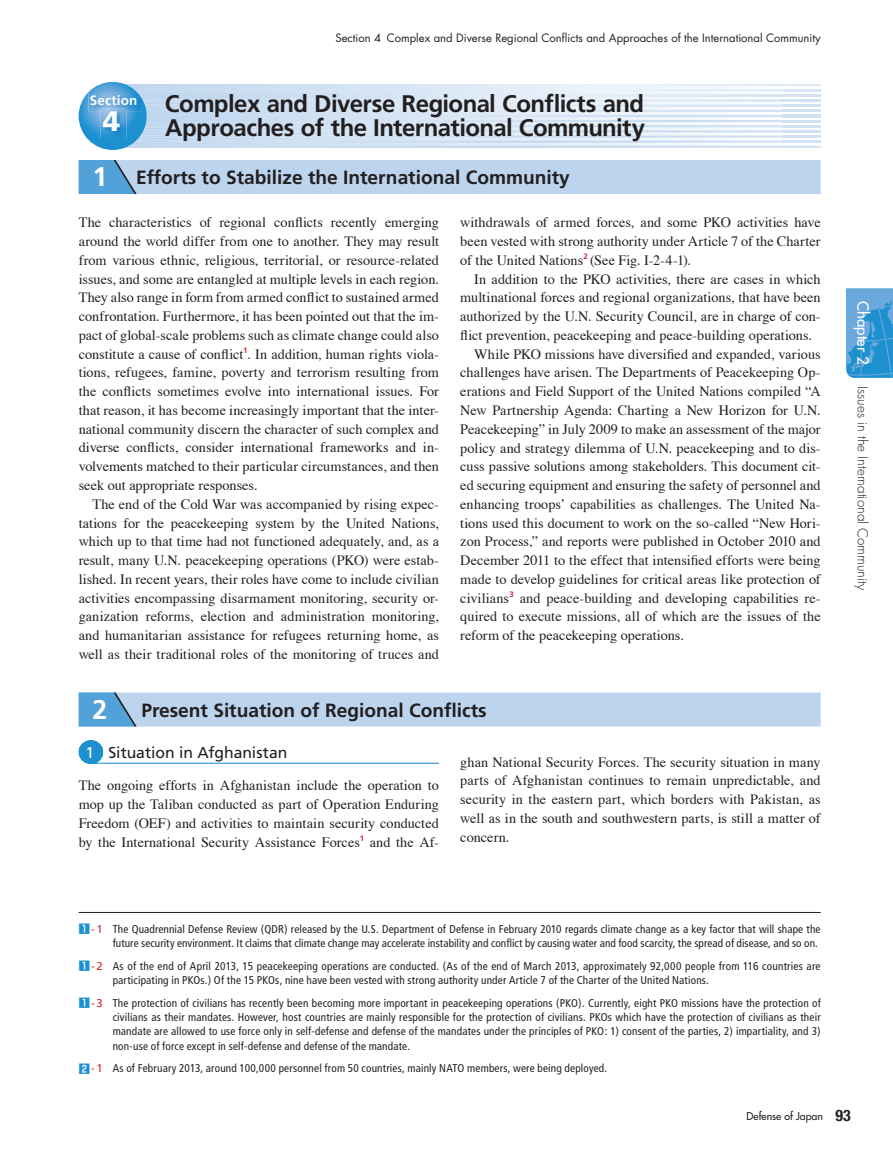
<style>
.page{position:relative;width:893px;height:1149px;background:#fff}
.page>*{position:absolute;margin:0;border:0;box-sizing:border-box;transform-origin:0 0}
.t1{font:900 28.5px "Frutiger";color:#fff}
.t2{font:700 27px "Frutiger";color:#fff}
.t3{font:700 24px/24px "Frutiger";letter-spacing:-.025em;color:#231f20}
.t4{font:700 19.2px "Frutiger";color:#231f20}
.t5{font:700 condensed 15.9px "Helvetica Neue";color:#231f20}
.t6{font:15.75px "Frutiger";color:#231f20}
.t7{font:15px "Futura";color:#fff}
.t8{font:14.25px/18.8px "Times";color:#231f20;text-align:justify}
.t9{font:300 13.5px "Futura";color:#231f20}
.t10{font:700 13.5px "Frutiger";letter-spacing:.01em;color:#fff}
.t11{font:condensed 11.25px/14.2px "Frutiger";letter-spacing:.01em;color:#231f20;text-align:right}
.t12{font:11.25px "Futura";color:#231f20}
.t13{font:10.5px "Futura";color:#231f20}
.s1{color:#fff}
.s2{font-family:"Shin Go Pro De";font-weight:700;font-stretch:normal;color:#1d90d0}
.s3{font-stretch:normal;color:#d1232a}
</style>
<div class="page">
<div style="left:79px;top:160px;width:742px;height:34px;background:#bcd4ee"></div>
<svg style="left:79px;top:82px;width:742px;height:68px"></svg>
<div style="left:79px;top:692px;width:742px;height:34px;background:#bcd4ee"></div>
<svg style="left:90px;top:740px;width:2px;height:22px"></svg>
<hr style="left:89px;top:762px;width:350px;height:1px;background:#1d90d0">
<svg style="left:79px;top:160px;width:58px;height:34px"></svg>
<svg style="left:79px;top:692px;width:58px;height:34px"></svg>
<hr style="left:79px;top:911px;width:742px;height:1px;background:#231f20">
<svg style="left:846px;top:288px;width:47px;height:90px;background:#479ed6"></svg>
<p class="t10" style="left:90px;top:93px;width:49px">Section</p>
<p class="t1" style="left:103px;top:104px;width:19px">4</p>
<p class="t12" style="left:335px;top:30px;width:487px">Section 4 Complex and Diverse Regional Conflicts and Approaches of the International Community</p>
<p class="t3" style="left:165px;top:92px;width:482px">Complex and Diverse Regional Conflicts and<br>Approaches of the International Community</p>
<p class="t2" style="left:92px;top:161px;width:17px">1</p>
<p class="t4" style="left:136px;top:166px;width:435px">Efforts to Stabilize the International Community</p>
<p class="t8" style="left:79px;top:214px;width:362px">The characteristics of regional conflicts recently emerging</p>
<p class="t8" style="left:79px;top:233px;width:362px">around the world differ from one to another. They may result</p>
<p class="t8" style="left:79px;top:251px;width:362px">from various ethnic, religious, territorial, or resource-related</p>
<p class="t8" style="left:79px;top:270px;width:362px">issues, and some are entangled at multiple levels in each region.</p>
<p class="t8" style="left:79px;top:289px;width:362px">They also range in form from armed conflict to sustained armed</p>
<p class="t8" style="left:79px;top:308px;width:362px">confrontation. Furthermore, it has been pointed out that the im-</p>
<p class="t8" style="left:79px;top:326px;width:362px">pact of global-scale problems such as climate change could also</p>
<p class="t8" style="left:79px;top:345px;width:362px">constitute a cause of conflict<sup>1</sup>. In addition, human rights viola-</p>
<p class="t8" style="left:79px;top:364px;width:362px">tions, refugees, famine, poverty and terrorism resulting from</p>
<p class="t8" style="left:79px;top:383px;width:362px">the conflicts sometimes evolve into international issues. For</p>
<p class="t8" style="left:79px;top:401px;width:362px">that reason, it has become increasingly important that the inter-</p>
<p class="t8" style="left:79px;top:420px;width:362px">national community discern the character of such complex and</p>
<p class="t8" style="left:79px;top:439px;width:362px">diverse conflicts, consider international frameworks and in-</p>
<p class="t8" style="left:79px;top:458px;width:362px">volvements matched to their particular circumstances, and then</p>
<p class="t8" style="left:79px;top:476px;width:180px">seek out appropriate responses.</p>
<p class="t8" style="left:92px;top:495px;width:348px">The end of the Cold War was accompanied by rising expec-</p>
<p class="t8" style="left:79px;top:514px;width:362px">tations for the peacekeeping system by the United Nations,</p>
<p class="t8" style="left:79px;top:533px;width:362px">which up to that time had not functioned adequately, and, as a</p>
<p class="t8" style="left:79px;top:551px;width:362px">result, many U.N. peacekeeping operations (PKO) were estab-</p>
<p class="t8" style="left:79px;top:570px;width:362px">lished. In recent years, their roles have come to include civilian</p>
<p class="t8" style="left:79px;top:589px;width:362px">activities encompassing disarmament monitoring, security or-</p>
<p class="t8" style="left:79px;top:608px;width:362px">ganization reforms, election and administration monitoring,</p>
<p class="t8" style="left:79px;top:626px;width:362px">and humanitarian assistance for refugees returning home, as</p>
<p class="t8" style="left:79px;top:645px;width:362px">well as their traditional roles of the monitoring of truces and</p>
<p class="t8" style="left:460px;top:214px;width:362px">withdrawals of armed forces, and some PKO activities have</p>
<p class="t8" style="left:460px;top:233px;width:362px">been vested with strong authority under Article 7 of the Charter</p>
<p class="t8" style="left:460px;top:251px;width:232px">of the United Nations<sup>2</sup> (See Fig. I-2-4-1).</p>
<p class="t8" style="left:474px;top:270px;width:348px">In addition to the PKO activities, there are cases in which</p>
<p class="t8" style="left:460px;top:289px;width:362px">multinational forces and regional organizations, that have been</p>
<p class="t8" style="left:460px;top:308px;width:362px">authorized by the U.N. Security Council, are in charge of con-</p>
<p class="t8" style="left:460px;top:326px;width:353px">flict prevention, peacekeeping and peace-building operations.</p>
<p class="t8" style="left:474px;top:345px;width:348px">While PKO missions have diversified and expanded, various</p>
<p class="t8" style="left:460px;top:364px;width:362px">challenges have arisen. The Departments of Peacekeeping Op-</p>
<p class="t8" style="left:460px;top:383px;width:362px">erations and Field Support of the United Nations compiled “A</p>
<p class="t8" style="left:460px;top:401px;width:362px">New Partnership Agenda: Charting a New Horizon for U.N.</p>
<p class="t8" style="left:460px;top:420px;width:362px">Peacekeeping” in July 2009 to make an assessment of the major</p>
<p class="t8" style="left:460px;top:439px;width:362px">policy and strategy dilemma of U.N. peacekeeping and to dis-</p>
<p class="t8" style="left:460px;top:458px;width:362px">cuss passive solutions among stakeholders. This document cit-</p>
<p class="t8" style="left:460px;top:476px;width:362px">ed securing equipment and ensuring the safety of personnel and</p>
<p class="t8" style="left:460px;top:495px;width:362px">enhancing troops’ capabilities as challenges. The United Na-</p>
<p class="t8" style="left:460px;top:514px;width:362px">tions used this document to work on the so-called “New Hori-</p>
<p class="t8" style="left:460px;top:533px;width:362px">zon Process,” and reports were published in October 2010 and</p>
<p class="t8" style="left:460px;top:551px;width:362px">December 2011 to the effect that intensified efforts were being</p>
<p class="t8" style="left:460px;top:570px;width:362px">made to develop guidelines for critical areas like protection of</p>
<p class="t8" style="left:460px;top:589px;width:362px">civilians<sup>3</sup> and peace-building and developing capabilities re-</p>
<p class="t8" style="left:460px;top:608px;width:362px">quired to execute missions, all of which are the issues of the</p>
<p class="t8" style="left:460px;top:626px;width:225px">reform of the peacekeeping operations.</p>
<p class="t2" style="left:92px;top:693px;width:17px">2</p>
<p class="t4" style="left:141px;top:698px;width:347px">Present Situation of Regional Conflicts</p>
<p class="t6" style="left:85px;top:743px;width:204px"><span class="s1">1</span> Situation in Afghanistan</p>
<p class="t8" style="left:79px;top:776px;width:362px">The ongoing efforts in Afghanistan include the operation to mop up the Taliban conducted as part of Operation Enduring Freedom (OEF) and activities to maintain security conducted by the International Security Assistance Forces<sup>1</sup> and the Af-</p>
<p class="t8" style="left:460px;top:753px;width:362px">ghan National Security Forces. The security situation in many parts of Afghanistan continues to remain unpredictable, and security in the eastern part, which borders with Pakistan, as well as in the south and southwestern parts, is still a matter of concern.</p>
<p class="t7" style="left:872px;top:301px;width:65px;rotate:90deg">Chapter 2</p>
<p class="t9" style="left:871px;top:386px;width:205px;rotate:90deg">Issues in the International Community</p>
<p class="t11" style="left:79px;top:921px;width:743px"><span class="s2">1</span><span class="s3">-1</span> The Quadrennial Defense Review (QDR) released by the U.S. Department of Defense in February 2010 regards climate change as a key factor that will shape the future security environment. It claims that climate change may accelerate instability and conflict by causing water and food scarcity, the spread of disease, and so on.</p>
<p class="t11" style="left:113px;top:958px;width:709px;text-align:left;text-indent:-34px"><span class="s2">1</span><span class="s3">-2</span> As of the end of April 2013, 15 peacekeeping operations are conducted. (As of the end of March 2013, approximately 92,000 people from 116 countries are participating in PKOs.) Of the 15 PKOs, nine have been vested with strong authority under Article 7 of the Charter of the United Nations.</p>
<p class="t11" style="left:113px;top:995px;width:710px;text-align:justify;text-indent:-34px"><span class="s2">1</span><span class="s3">-3</span> The protection of civilians has recently been becoming more important in peacekeeping operations (PKO). Currently, eight PKO missions have the protection of civilians as their mandates. However, host countries are mainly responsible for the protection of civilians. PKOs which have the protection of civilians as their mandate are allowed to use force only in self-defense and defense of the mandates under the principles of PKO: 1) consent of the parties, 2) impartiality, and 3) non-use of force except in self-defense and defense of the mandate.</p>
<p class="t11" style="left:79px;top:1060px;width:530px"><span class="s2">2</span><span class="s3">-1</span> As of February 2013, around 100,000 personnel from 50 countries, mainly NATO members, were being deployed.</p>
<p class="t13" style="left:747px;top:1109px;width:78px">Defense of Japan</p>
<p class="t5" style="left:835px;top:1101px;width:17px">93</p>
</div>
